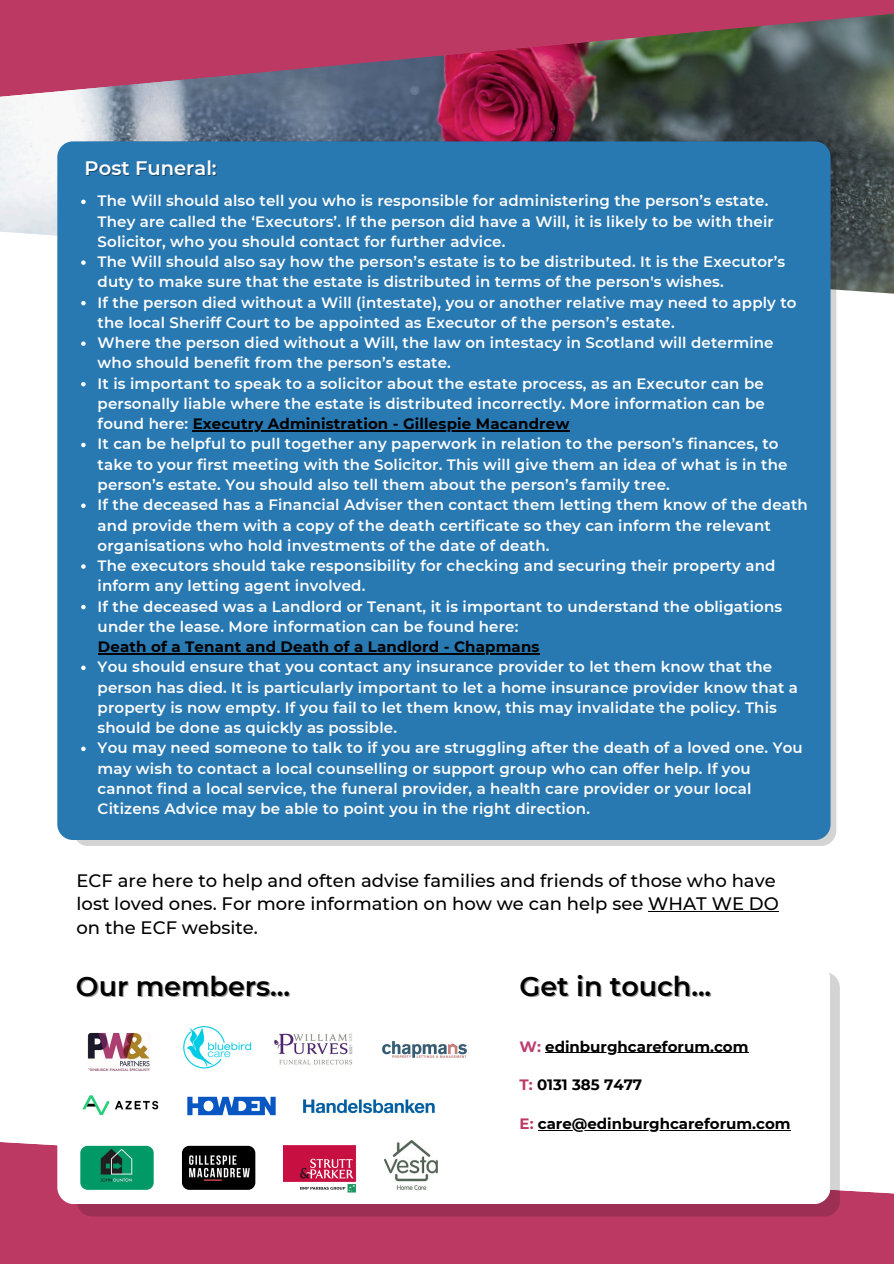
<style>
.page{position:relative;width:894px;height:1264px;background:#fff}
.page>*{position:absolute;margin:0;border:0;box-sizing:border-box;transform-origin:0 0}
.t1{font:600 27px "Montserrat";color:#000}
.t2{font:600 19.5px "Montserrat";color:#fff}
.t3{font:500 18px/23.5px "Montserrat";color:#000}
.t4{font:600 15px/20.2px "Montserrat";letter-spacing:.01em;color:#fff}
.t5{font:700 15px "Montserrat";color:#000}
.s1{font-weight:700;color:#000}
.s2{color:#bc3f72}
.s3{color:#bc3964}
</style>
<div class="page">
<svg style="left:0;top:1140px;width:893px;height:123px;fill:#bc3964"></svg>
<svg style="left:76px;top:972px;width:763px;height:244px;fill:#9c2f53"></svg>
<img style="left:0;top:123px;width:893px;height:171px">
<svg style="left:0;top:0;width:893px;height:123px"></svg>
<div style="left:57px;top:141px;width:773px;height:698px;background:#2878b2;border-radius:16px"></div>
<svg style="left:81px;top:200px;width:5px;height:4px"></svg>
<svg style="left:81px;top:260px;width:5px;height:5px"></svg>
<svg style="left:81px;top:301px;width:5px;height:4px"></svg>
<svg style="left:81px;top:341px;width:5px;height:5px"></svg>
<svg style="left:81px;top:382px;width:5px;height:4px"></svg>
<hr style="left:193px;top:430px;width:376px;height:1px;background:#000">
<svg style="left:81px;top:443px;width:5px;height:4px"></svg>
<svg style="left:81px;top:503px;width:5px;height:5px"></svg>
<svg style="left:81px;top:564px;width:5px;height:5px"></svg>
<svg style="left:81px;top:605px;width:5px;height:4px"></svg>
<hr style="left:98px;top:653px;width:441px;height:1px;background:#000">
<svg style="left:81px;top:665px;width:5px;height:5px"></svg>
<svg style="left:81px;top:746px;width:5px;height:5px"></svg>
<div style="left:57px;top:963px;width:773px;height:241px;background:#fff;border-radius:17px"></div>
<img style="left:87px;top:1032px;width:65px;height:39px;border-radius:7px">
<img style="left:80px;top:1145px;width:74px;height:44px;border-radius:7px">
<img style="left:182px;top:1145px;width:73px;height:44px;border-radius:7px">
<img style="left:82px;top:1095px;width:77px;height:20px">
<img style="left:382px;top:1041px;width:85px;height:17px">
<img style="left:183px;top:1026px;width:69px;height:43px">
<img style="left:274px;top:1033px;width:79px;height:32px">
<img style="left:283px;top:1145px;width:73px;height:48px">
<img style="left:187px;top:1096px;width:89px;height:20px">
<img style="left:384px;top:1140px;width:53px;height:49px">
<img style="left:303px;top:1099px;width:131px;height:14px">
<hr style="left:648px;top:911px;width:130px;height:1px;background:#000">
<hr style="left:545px;top:1052px;width:203px;height:1px;background:#000">
<hr style="left:537px;top:1130px;width:253px;height:1px;background:#000">
<h1 class="t2" style="left:85px;top:156px;width:133px">Post Funeral:</h1>
<p class="t4" style="left:98px;top:191px;width:677px">The Will should also tell you who is responsible for administering the person’s estate.<br>They are called the ‘Executors’. If the person did have a Will, it is likely to be with their<br>Solicitor, who you should contact for further advice.</p>
<p class="t4" style="left:98px;top:252px;width:689px">The Will should also say how the person’s estate is to be distributed. It is the Executor’s duty to make sure that the estate is distributed in terms of the person's wishes.</p>
<p class="t4" style="left:98px;top:292px;width:700px">If the person died without a Will (intestate), you or another relative may need to apply to the local Sheriff Court to be appointed as Executor of the person’s estate.</p>
<p class="t4" style="left:98px;top:333px;width:677px">Where the person died without a Will, the law on intestacy in Scotland will determine who should benefit from the person’s estate.</p>
<p class="t4" style="left:98px;top:373px;width:668px;text-align:justify">It is important to speak to a solicitor about the estate process, as an Executor can be personally liable where the estate is distributed incorrectly. More information can be found here: <span class="s1">Executry Administration - Gillespie Macandrew</span></p>
<p class="t4" style="left:98px;top:434px;width:691px">It can be helpful to pull together any paperwork in relation to the person’s finances, to take to your first meeting with the Solicitor. This will give them an idea of what is in the person’s estate. You should also tell them about the person’s family tree.</p>
<p class="t4" style="left:98px;top:495px;width:711px">If the deceased has a Financial Adviser then contact them letting them know of the death and provide them with a copy of the death certificate so they can inform the relevant organisations who hold investments of the date of death.</p>
<p class="t4" style="left:98px;top:555px;width:679px">The executors should take responsibility for checking and securing their property and inform any letting agent involved.</p>
<h5 class="t4" style="left:98px;top:596px;width:686px">If the deceased was a Landlord or Tenant, it is important to understand the obligations under the lease. More information can be found here:</h5>
<p class="t4" style="left:98px;top:636px;width:701px"><span class="s1">Death of a Tenant and Death of a Landlord - Chapmans<br></span>You should ensure that you contact any insurance provider to let them know that the person has died. It is particularly important to let a home insurance provider know that a</p>
<h3 class="t4" style="left:98px;top:697px;width:706px">property is now empty. If you fail to let them know, this may invalidate the policy. This should be done as quickly as possible.<br>You may need someone to talk to if you are struggling after the death of a loved one. You may wish to contact a local counselling or support group who can offer help. If you</h3>
<p class="t4" style="left:98px;top:778px;width:655px">cannot find a local service, the funeral provider, a health care provider or your local<br>Citizens Advice may be able to point you in the right direction.</p>
<h5 class="t3" style="left:76px;top:868px;width:703px">ECF are here to help and often advise families and friends of those who have lost loved ones. For more information on how we can help see WHAT WE DO on the ECF website.</h5>
<h1 class="t1" style="left:76px;top:970px;width:215px">Our members...</h1>
<h1 class="t1" style="left:519px;top:970px;width:193px">Get in touch...</h1>
<h4 class="t5" style="left:519px;top:1037px;width:230px"><span class="s2">W:</span> edinburghcareforum.com</h4>
<h5 class="t5" style="left:519px;top:1075px;width:124px"><span class="s3">T:</span> 0131 385 7477</h5>
<p class="t5" style="left:519px;top:1114px;width:272px"><span class="s3">E:</span> care@edinburghcareforum.com</p>
</div>
